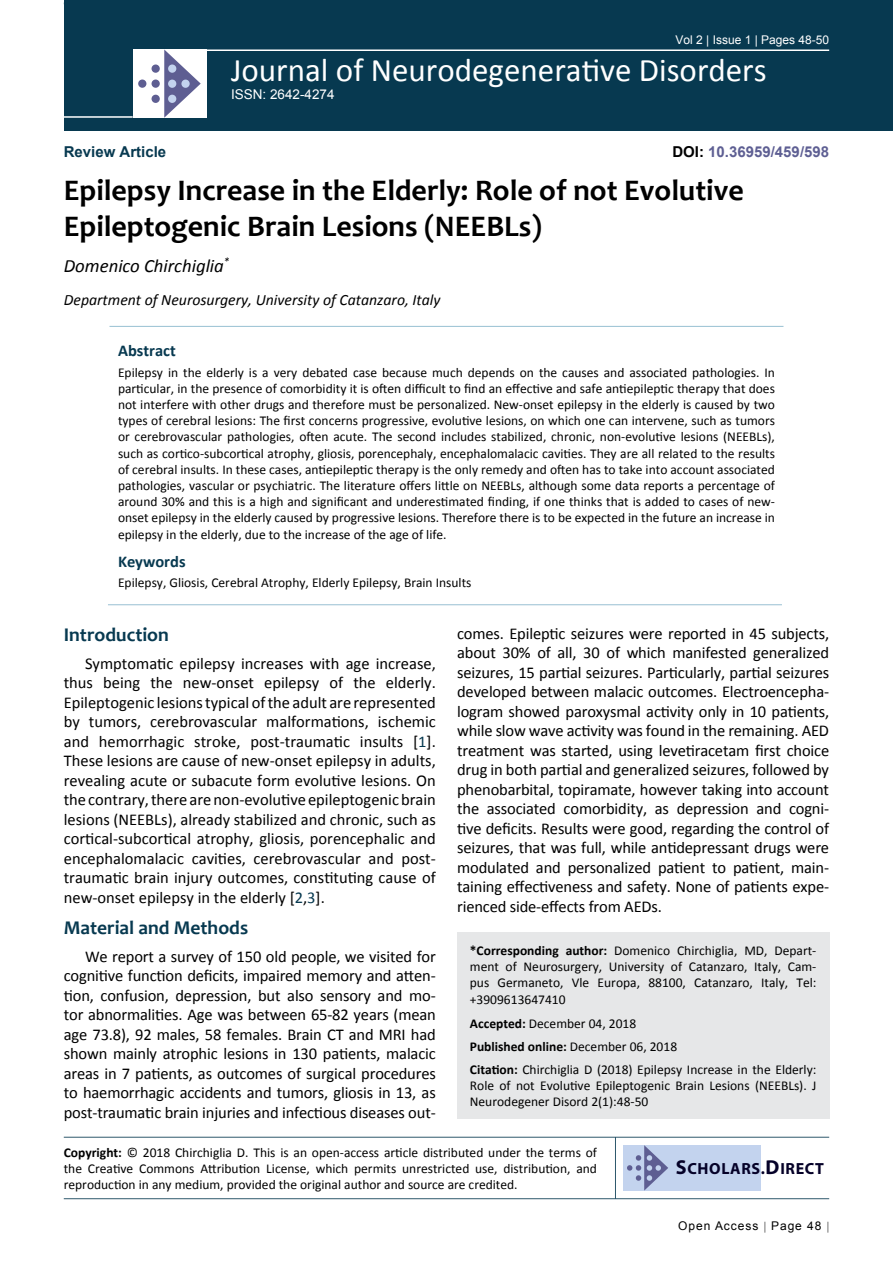
<style>
.page{position:relative;width:893px;height:1263px;background:#fff}
.page>*{position:absolute;margin:0;border:0;box-sizing:border-box;transform-origin:0 0}
.t1{font:33px "Calibri";color:#fff}
.t2{font:700 30px/36px "Candara";color:#000}
.t3{font:700 19.5px "Candara";color:#073950}
.t4{font:italic 18.75px "Calibri";color:#000}
.t5{font:16.5px/19.5px "Calibri";letter-spacing:-.01em;color:#000;text-align:justify}
.t6{font:700 16.5px "Calibri";color:#073950}
.t7{font:700 16.2px "Myriad Pro";letter-spacing:.04em;color:#050128}
.t8{font:italic 15.75px "Calibri";color:#000}
.t9{font:700 15px "Arial";color:#5e5f93}
.t10{font:700 15px "Arial";color:#073950}
.t11{font:13.5px/16.2px "Calibri";color:#000;text-align:justify}
.t12{font:13.5px "Arial";color:#fff}
.t13{font:12px "Arial";color:#fff}
.t14{font:12px "Arial";letter-spacing:.08em;color:#000}
.s1{color:#000}
.s2{color:#073950}
.s3{font-weight:700}
.s4{font-size:20.25px}
</style>
<div class="page">
<div style="left:64px;top:0;width:829px;height:131px;background:#073950"></div>
<div style="left:457px;top:932px;width:372px;height:187px;background:#e6e7e8"></div>
<hr style="left:64px;top:1137px;width:765px;height:1px;background:#073950">
<hr style="left:64px;top:1198px;width:765px;height:1px;background:#073950">
<hr style="left:615px;top:1137px;width:1px;height:62px;background:#073950">
<div style="left:623px;top:1145px;width:138px;height:45px;background:#c3d3ee"></div>
<svg style="left:627px;top:1145px;width:41px;height:45px"></svg>
<hr style="left:204px;top:49px;width:625px;height:2px;background:#fff">
<hr style="left:64px;top:116px;width:69px;height:2px;background:#fff">
<div style="left:133px;top:49px;width:74px;height:69px;background:#fff"></div>
<svg style="left:164px;top:49px;width:37px;height:69px"></svg>
<div style="left:152px;top:65px;width:8px;height:8px;background:#5e5e92;border-radius:50%"></div>
<div style="left:138px;top:80px;width:8px;height:8px;background:#5e5e92;border-radius:50%"></div>
<div style="left:152px;top:80px;width:8px;height:8px;background:#5e5e92;border-radius:50%"></div>
<div style="left:168px;top:80px;width:8px;height:8px;background:#c3d3ee;border-radius:50%"></div>
<div style="left:181px;top:80px;width:9px;height:8px;background:#c3d3ee;border-radius:50%"></div>
<div style="left:168px;top:95px;width:8px;height:8px;background:#c3d3ee;border-radius:50%"></div>
<div style="left:168px;top:65px;width:8px;height:8px;background:#c3d3ee;border-radius:50%"></div>
<div style="left:152px;top:95px;width:8px;height:8px;background:#5e5e92;border-radius:50%"></div>
<hr style="left:109px;top:326px;width:674px;height:1px;background:#98c0d2">
<hr style="left:108px;top:604px;width:674px;height:1px;background:#98c0d2">
<p class="t13" style="left:675px;top:32px;width:155px">Vol 2 | Issue 1 | Pages 48-50</p>
<h1 class="t1" style="left:231px;top:49px;width:537px">Journal of Neurodegenerative Disorders</h1>
<p class="t12" style="left:231px;top:86px;width:105px">ISSN: 2642-4274</p>
<p class="t9" style="left:672px;top:142px;width:158px"><span class="s1">DOI:</span> 10.36959/459/598</p>
<h2 class="t2" style="left:64px;top:172px;width:681px">Epilepsy Increase in the Elderly: Role of not Evolutive<br>Epileptogenic Brain Lesions (NEEBLs)</h2>
<p class="t4" style="left:64px;top:253px;width:167px">Domenico Chirchiglia<sup>*</sup></p>
<p class="t8" style="left:64px;top:289px;width:378px">Department of Neurosurgery, University of Catanzaro, Italy</p>
<p class="t10" style="left:64px;top:142px;width:104px">Review Article</p>
<p class="t6" style="left:118px;top:340px;width:59px">Abstract</p>
<p class="t11" style="left:118px;top:364px;width:658px">Epilepsy in the elderly is a very debated case because much depends on the causes and associated pathologies. In particular, in the presence of comorbidity it is often difficult to find an effective and safe antiepileptic therapy that does not interfere with other drugs and therefore must be personalized. New-onset epilepsy in the elderly is caused by two types of cerebral lesions: The first concerns progressive, evolutive lesions, on which one can intervene, such as tumors or cerebrovascular pathologies, often acute. The second includes stabilized, chronic, non-evolutive lesions (NEEBLs), such as cortico-subcortical atrophy, gliosis, porencephaly, encephalomalacic cavities. They are all related to the results of cerebral insults. In these cases, antiepileptic therapy is the only remedy and often has to take into account associated pathologies, vascular or psychiatric. The literature offers little on NEEBLs, although some data reports a percentage of around 30% and this is a high and significant and underestimated finding, if one thinks that is added to cases of new&shy;onset epilepsy in the elderly caused by progressive lesions. Therefore there is to be expected in the future an increase in epilepsy in the elderly, due to the increase of the age of life.</p>
<p class="t6" style="left:118px;top:551px;width:69px">Keywords</p>
<p class="t11" style="left:118px;top:575px;width:355px">Epilepsy, Gliosis, Cerebral Atrophy, Elderly Epilepsy, Brain Insults</p>
<p class="t3" style="left:64px;top:622px;width:107px">Introduction</p>
<p class="t5" style="left:64px;top:653px;width:374px;text-indent:21px">Symptomatic epilepsy increases with age increase, thus being the new-onset epilepsy of the elderly.<br>Epileptogenic lesions typical of the adult are represented by tumors, cerebrovascular malformations, ischemic and hemorrhagic stroke, post-traumatic insults [<span class="s2">1</span>].<br>These lesions are cause of new-onset epilepsy in adults, revealing acute or subacute form evolutive lesions. On the contrary, there are non-evolutive epileptogenic brain lesions (NEEBLs), already stabilized and chronic, such as cortical-subcortical atrophy, gliosis, porencephalic and encephalomalacic cavities, cerebrovascular and post&shy;traumatic brain injury outcomes, constituting cause of new-onset epilepsy in the elderly [<span class="s2">2</span>,<span class="s2">3</span>].</p>
<p class="t3" style="left:64px;top:915px;width:186px">Material and Methods</p>
<p class="t5" style="left:64px;top:946px;width:374px;text-indent:21px">We report a survey of 150 old people, we visited for cognitive function deficits, impaired memory and atten&shy;tion, confusion, depression, but also sensory and mo&shy;tor abnormalities. Age was between 65-82 years (mean age 73.8), 92 males, 58 females. Brain CT and MRI had shown mainly atrophic lesions in 130 patients, malacic areas in 7 patients, as outcomes of surgical procedures to haemorrhagic accidents and tumors, gliosis in 13, as post-traumatic brain injuries and infectious diseases out-</p>
<p class="t5" style="left:457px;top:624px;width:374px">comes. Epileptic seizures were reported in 45 subjects, about 30% of all, 30 of which manifested generalized seizures, 15 partial seizures. Particularly, partial seizures developed between malacic outcomes. Electroencepha&shy;logram showed paroxysmal activity only in 10 patients, while slow wave activity was found in the remaining. AED treatment was started, using levetiracetam first choice drug in both partial and generalized seizures, followed by phenobarbital, topiramate, however taking into account the associated comorbidity, as depression and cogni&shy;tive deficits. Results were good, regarding the control of seizures, that was full, while antidepressant drugs were modulated and personalized patient to patient, main&shy;taining effectiveness and safety. None of patients expe&shy;rienced side-effects from AEDs.</p>
<p class="t11" style="left:470px;top:942px;width:348px"><span class="s3">*Corresponding author:</span> Domenico Chirchiglia, MD, Depart&shy;ment of Neurosurgery, University of Catanzaro, Italy, Cam&shy;pus Germaneto, Vle Europa, 88100, Catanzaro, Italy, Tel: +3909613647410</p>
<p class="t11" style="left:470px;top:1011px;width:348px;line-height:23px;text-align:left"><span class="s3">Accepted:</span> December 04, 2018<br><span class="s3">Published online:</span> December 06, 2018<br><span class="s3">Citation:</span> Chirchiglia D (2018) Epilepsy Increase in the Elderly:</p>
<p class="t11" style="left:470px;top:1077px;width:348px">Role of not Evolutive Epileptogenic Brain Lesions (NEEBLs). J<br>Neurodegener Disord 2(1):48-50</p>
<p class="t11" style="left:64px;top:1144px;width:535px"><span class="s3">Copyright:</span> © 2018 Chirchiglia D. This is an open-access article distributed under the terms of the Creative Commons Attribution License, which permits unrestricted use, distribution, and reproduction in any medium, provided the original author and source are credited.</p>
<p class="t7" style="left:676px;top:1158px;width:150px"><span class="s4">S</span>CHOLARS.<span class="s4">D</span>IRECT</p>
<p class="t14" style="left:678px;top:1218px;width:145px">Open Access Page 48</p>
</div>
